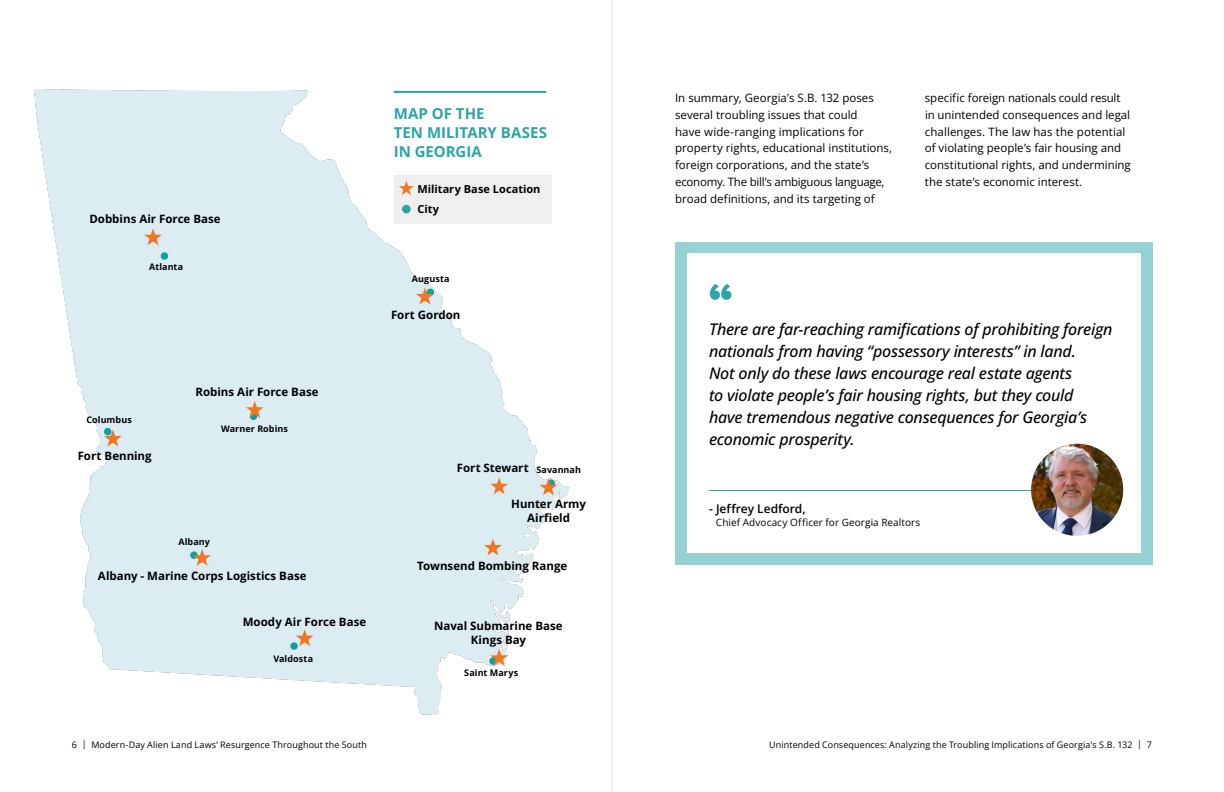
<style>
.page{position:relative;width:1224px;height:792px;background:#fff}
.page>*{position:absolute;margin:0;border:0;box-sizing:border-box;transform-origin:0 0}
.t1{font:900 46px "Proxima Nova";color:#2da4a8}
.t2{font:italic 500 16px/22px "Open Sans";letter-spacing:-.015em;color:#000}
.t3{font:700 15px/19px "Open Sans";color:#2da4a8}
.t4{font:600 12px "Open Sans";color:#000}
.t5{font:11.5px/16.8px "Open Sans";color:#000}
.t6{font:700 11.5px/14px "Open Sans";color:#000;text-align:center}
.t7{font:700 11px/19.9px "Open Sans";color:#000}
.t8{font:10px "Open Sans";letter-spacing:.01em;color:#000}
.t9{font:9px "Open Sans";letter-spacing:.01em;color:#000}
.t10{font:700 9px "Open Sans";letter-spacing:.01em;color:#000}
</style>
<div class="page">
<img style="left:35px;top:89px;width:534px;height:626px">
<hr style="left:612px;top:0;width:1px;height:792px;background:#e6e7e8">
<div style="left:675px;top:242px;width:477px;height:322px;background:#96d2d3"></div>
<div style="left:687px;top:254px;width:454px;height:299px;background:#fff"></div>
<hr style="left:709px;top:490px;width:376px;height:1px;background:#2da4a8">
<img style="left:1031px;top:444px;width:92px;height:92px;border-radius:46px">
<div style="left:394px;top:175px;width:158px;height:48px;background:#efeff0"></div>
<hr style="left:394px;top:91px;width:152px;height:2px;background:#2da4a8">
<div style="left:402px;top:205px;width:9px;height:8px;background:#2da4a8;border-radius:50%"></div>
<svg style="left:399px;top:181px;width:15px;height:14px"></svg>
<p class="t6" style="left:89px;top:212px;width:133px">Dobbins Air Force Base</p>
<p class="t10" style="left:149px;top:261px;width:36px">Atlanta</p>
<h3 class="t3" style="left:394px;top:104px;width:155px">MAP OF THE<br>TEN MILITARY BASES<br>IN GEORGIA</h3>
<p class="t7" style="left:417px;top:179px;width:125px">Military Base Location<br>City</p>
<p class="t10" style="left:412px;top:273px;width:39px">Augusta</p>
<p class="t6" style="left:391px;top:308px;width:71px">Fort Gordon</p>
<p class="t10" style="left:86px;top:414px;width:47px">Columbus</p>
<p class="t6" style="left:78px;top:449px;width:76px">Fort Benning</p>
<p class="t6" style="left:196px;top:385px;width:124px">Robins Air Force Base</p>
<p class="t10" style="left:221px;top:422px;width:68px">Warner Robins</p>
<p class="t10" style="left:178px;top:536px;width:33px">Albany</p>
<p class="t6" style="left:98px;top:568px;width:210px">Albany - Marine Corps Logistics Base</p>
<p class="t6" style="left:243px;top:614px;width:125px">Moody Air Force Base</p>
<p class="t10" style="left:273px;top:652px;width:41px">Valdosta</p>
<p class="t9" style="left:72px;top:738px;width:297px">6 | Modern-Day Alien Land Laws’ Resurgence Throughout the South</p>
<p class="t6" style="left:457px;top:460px;width:73px">Fort Stewart</p>
<p class="t6" style="left:511px;top:497px;width:76px">Hunter Army<br>Airfield</p>
<p class="t6" style="left:417px;top:559px;width:152px">Townsend Bombing Range</p>
<p class="t10" style="left:536px;top:464px;width:46px">Savannah</p>
<p class="t6" style="left:434px;top:618px;width:130px">Naval Submarine Base<br>Kings Bay</p>
<p class="t10" style="left:464px;top:666px;width:56px">Saint Marys</p>
<p class="t5" style="left:675px;top:89px;width:219px">In summary, Georgia’s S.B. 132 poses several troubling issues that could<br>have wide-ranging implications for property rights, educational institutions, foreign corporations, and the state’s economy. The bill’s ambiguous language, broad definitions, and its targeting of</p>
<h1 class="t1" style="left:709px;top:266px;width:26px">“</h1>
<p class="t5" style="left:925px;top:89px;width:208px">specific foreign nationals could result in unintended consequences and legal challenges. The law has the potential of violating people’s fair housing and constitutional rights, and undermining the state’s economic interest.</p>
<p class="t2" style="left:709px;top:318px;width:405px">There are far-reaching ramifications of prohibiting foreign nationals from having “possessory interests” in land.<br>Not only do these laws encourage real estate agents<br>to violate people’s fair housing rights, but they could<br>have tremendous negative consequences for Georgia’s economic prosperity.</p>
<p class="t4" style="left:709px;top:500px;width:98px">- Jeffrey Ledford,</p>
<p class="t8" style="left:716px;top:515px;width:206px">Chief Advocacy Officer for Georgia Realtors</p>
<p class="t9" style="left:769px;top:738px;width:384px">Unintended Consequences: Analyzing the Troubling Implications of Georgia's S.B. 132 | 7</p>
</div>
